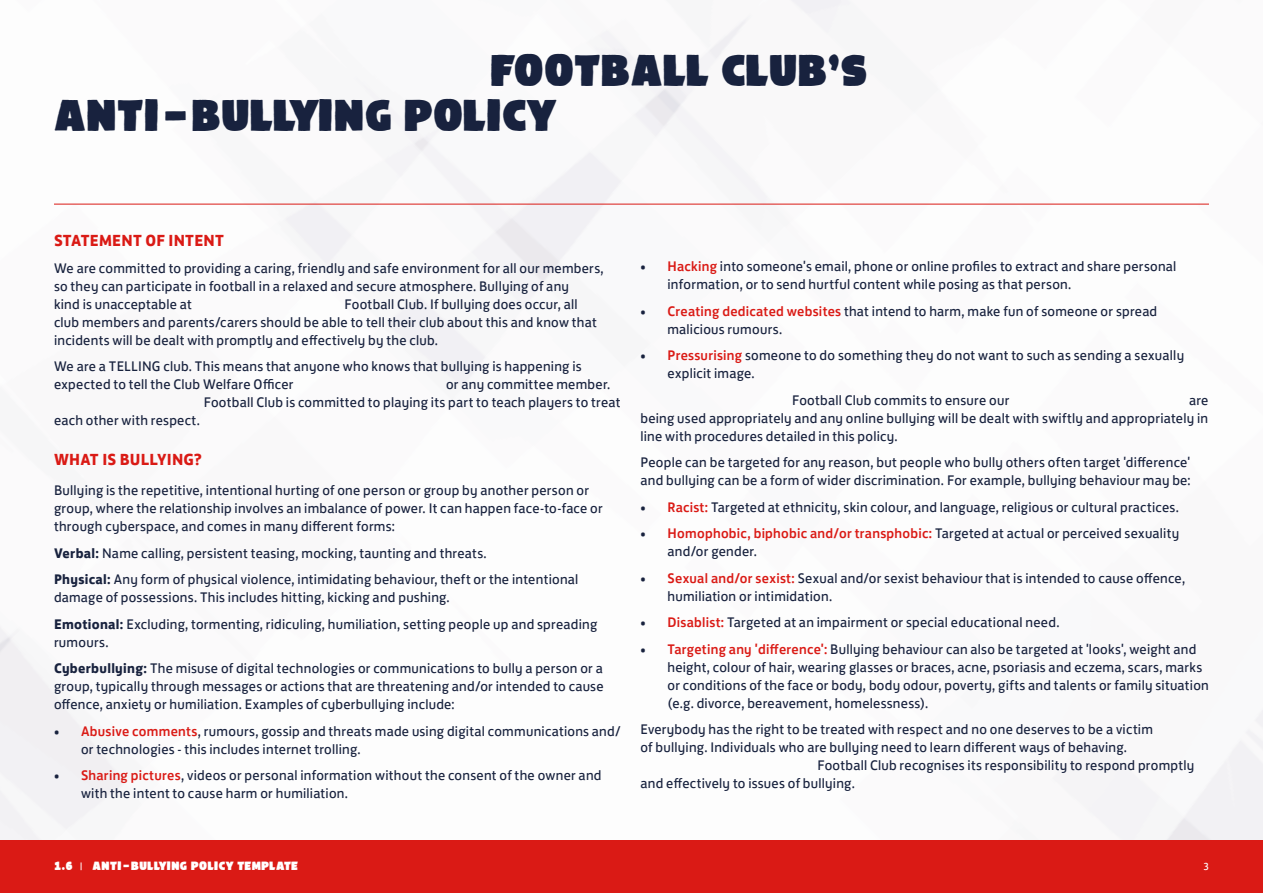
<style>
.page{position:relative;width:1263px;height:893px;background:#fff}
.page>*{position:absolute;margin:0;border:0;box-sizing:border-box;transform-origin:0 0}
.t1{font:39px/45px "FA Brush";color:#18223e}
.t2{font:700 16.5px "FS Jack";letter-spacing:.015em;color:#da1a15}
.t3{font:14.25px/18px "FS Jack";letter-spacing:.02em;color:#18223e}
.t4{font:10.5px "FA Brush";letter-spacing:.03em;color:#fff}
.t5{font:10.5px "FS Jack";color:#fff}
.s1{font-weight:700}
.s2{font-weight:500}
.s3{font-weight:500;color:#da1a15}
.s4{font-family:"FS Jack"}
</style>
<div class="page">
<hr style="left:54px;top:204px;width:1155px;height:1px;background:#da1a15">
<div style="left:0;top:840px;width:1263px;height:53px;background:#da1a15"></div>
<h1 class="t1" style="left:54px;top:51px;width:816px;text-indent:438px">FOOTBALL CLUB’S<br>ANTI-BULLYING POLICY</h1>
<p class="t2" style="left:54px;top:227px;width:171px">STATEMENT OF INTENT</p>
<p class="t3" style="left:54px;top:258px;width:551px">We are committed to providing a caring, friendly and safe environment for all our members, so they can participate in football in a relaxed and secure atmosphere. Bullying of any<br>kind is unacceptable at</p>
<p class="t3" style="left:54px;top:294px;width:544px;text-indent:291px">Football Club. If bullying does occur, all club members and parents/carers should be able to tell their club about this and know that incidents will be dealt with promptly and effectively by the club.</p>
<p class="t3" style="left:54px;top:356px;width:529px">We are a TELLING club. This means that anyone who knows that bullying is happening is expected to tell the Club Welfare Officer</p>
<p class="t3" style="left:204px;top:374px;width:418px;text-indent:242px">or any committee member.<br>Football Club is committed to playing its part to teach players to treat</p>
<p class="t3" style="left:54px;top:410px;width:147px">each other with respect.</p>
<p class="t2" style="left:54px;top:445px;width:149px">WHAT IS BULLYING?</p>
<p class="t3" style="left:54px;top:480px;width:550px">Bullying is the repetitive, intentional hurting of one person or group by another person or group, where the relationship involves an imbalance of power. It can happen face-to-face or through cyberspace, and comes in many different forms:</p>
<p class="t3" style="left:54px;top:538px;width:526px;line-height:26.5px"><span class="s1">Verbal:</span> Name calling, persistent teasing, mocking, taunting and threats.<br><span class="s1">Physical:</span> Any form of physical violence, intimidating behaviour, theft or the intentional</p>
<p class="t3" style="left:54px;top:583px;width:545px;line-height:26.5px">damage of possessions. This includes hitting, kicking and pushing.<br><span class="s1">Emotional:</span> Excluding, tormenting, ridiculing, humiliation, setting people up and spreading</p>
<p class="t3" style="left:54px;top:627px;width:550px;line-height:26.5px">rumours.<br><span class="s1">Cyberbullying:</span> The misuse of digital technologies or communications to bully a person or a</p>
<p class="t3" style="left:54px;top:676px;width:551px">group, typically through messages or actions that are threatening and/or intended to cause offence, anxiety or humiliation. Examples of cyberbullying include:</p>
<p class="t3" style="left:81px;top:721px;width:541px;text-indent:-27px"><span class="s2">•</span> <span class="s3">Abusive comments</span>, rumours, gossip and threats made using digital communications and/ or technologies - this includes internet trolling.</p>
<p class="t3" style="left:81px;top:765px;width:522px;text-indent:-27px"><span class="s2">•</span> <span class="s3">Sharing pictures</span>, videos or personal information without the consent of the owner and with the intent to cause harm or humiliation.</p>
<p class="t3" style="left:667px;top:256px;width:510px;text-indent:-27px"><span class="s2">•</span> <span class="s3">Hacking</span> into someone's email, phone or online profiles to extract and share personal information, or to send hurtful content while posing as that person.</p>
<p class="t3" style="left:667px;top:301px;width:491px;text-indent:-27px"><span class="s2">•</span> <span class="s3">Creating dedicated websites</span> that intend to harm, make fun of someone or spread malicious rumours.</p>
<p class="t3" style="left:667px;top:345px;width:518px;text-indent:-27px"><span class="s2">•</span> <span class="s3">Pressurising</span> someone to do something they do not want to such as sending a sexually explicit image.</p>
<p class="t3" style="left:792px;top:390px;width:219px">Football Club commits to ensure our</p>
<p class="t3" style="left:640px;top:390px;width:569px;text-align:justify;text-indent:549px">are being used appropriately and any online bullying will be dealt with swiftly and appropriately in line with procedures detailed in this policy.</p>
<p class="t3" style="left:640px;top:452px;width:552px">People can be targeted for any reason, but people who bully others often target 'difference' and bullying can be a form of wider discrimination. For example, bullying behaviour may be:</p>
<p class="t3" style="left:640px;top:497px;width:540px"><span class="s2">•</span> <span class="s3">Racist:</span> Targeted at ethnicity, skin colour, and language, religious or cultural practices.</p>
<p class="t3" style="left:667px;top:523px;width:513px;text-indent:-27px"><span class="s2">•</span> <span class="s3">Homophobic, biphobic and/or transphobic:</span> Targeted at actual or perceived sexuality and/or gender.</p>
<p class="t3" style="left:667px;top:568px;width:519px;text-indent:-27px"><span class="s2">•</span> <span class="s3">Sexual and/or sexist:</span> Sexual and/or sexist behaviour that is intended to cause offence, humiliation or intimidation.</p>
<p class="t3" style="left:640px;top:612px;width:420px"><span class="s2">•</span> <span class="s3">Disablist:</span> Targeted at an impairment or special educational need.</p>
<p class="t3" style="left:667px;top:639px;width:543px;text-indent:-27px"><span class="s2">•</span> <span class="s3">Targeting any 'difference':</span> Bullying behaviour can also be targeted at 'looks', weight and height, colour of hair, wearing glasses or braces, acne, psoriasis and eczema, scars, marks or conditions of the face or body, body odour, poverty, gifts and talents or family situation (e.g. divorce, bereavement, homelessness).</p>
<p class="t3" style="left:640px;top:719px;width:514px">Everybody has the right to be treated with respect and no one deserves to be a victim</p>
<p class="t3" style="left:640px;top:737px;width:488px">of bullying. Individuals who are bullying need to learn different ways of behaving.</p>
<p class="t3" style="left:817px;top:755px;width:378px">Football Club recognises its responsibility to respond promptly</p>
<p class="t3" style="left:640px;top:773px;width:216px">and effectively to issues of bullying.</p>
<p class="t4" style="left:54px;top:861px;width:246px">1.6 <span class="s4">|</span> ANTI-BULLYING POLICY TEMPLATE</p>
<p class="t5" style="left:1203px;top:858px;width:7px">3</p>
</div>
